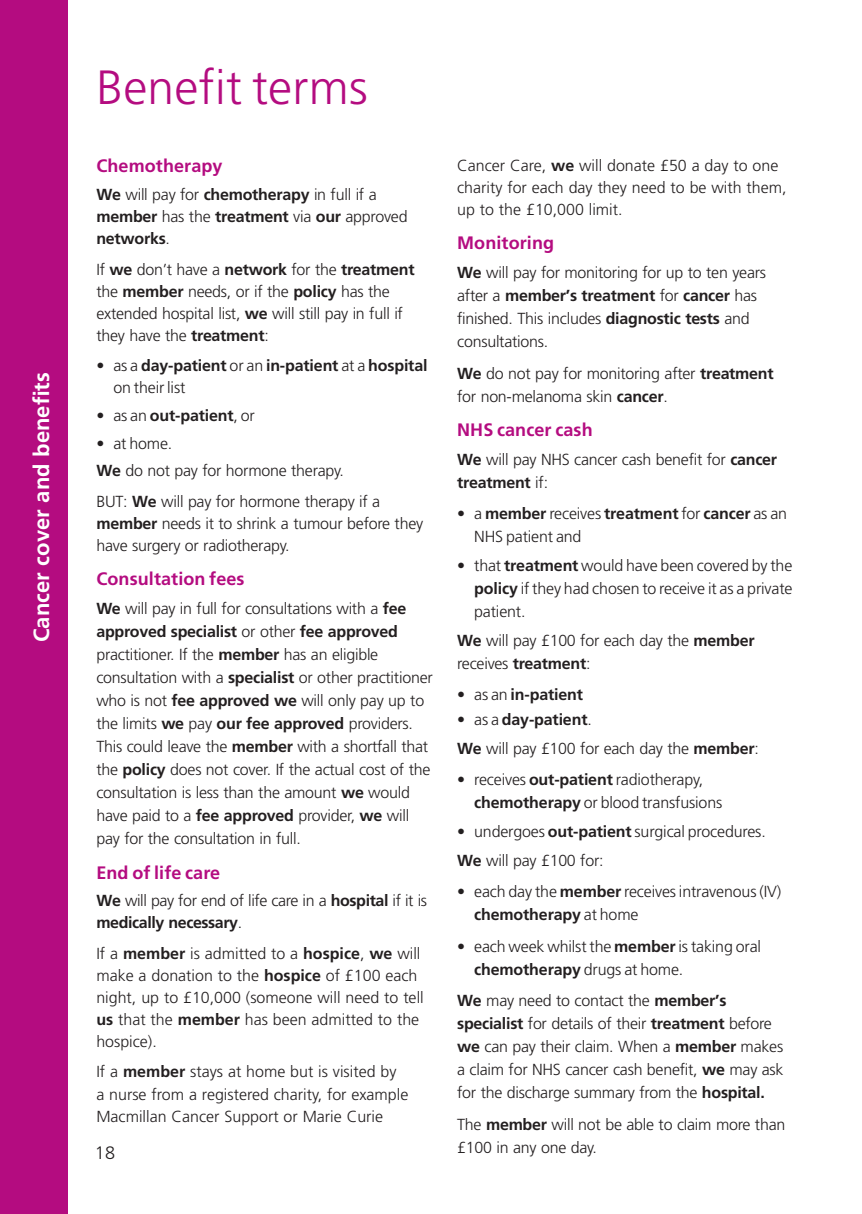
<style>
.page{position:relative;width:862px;height:1214px;background:#fff}
.page>*{position:absolute;margin:0;border:0;box-sizing:border-box;transform-origin:0 0}
.t1{font:300 48px "Frutiger LT Std";letter-spacing:.005em;color:#b40c80}
.t2{font:700 22px "Frutiger LT Std";color:#fff}
.t3{font:700 18px "Frutiger LT Std";letter-spacing:.005em;color:#b40c80}
.t4{font:300 18px "Frutiger LT Std";color:#231f20}
.t5{font:300 16px/23px "Frutiger LT Std";letter-spacing:-.015em;color:#231f20}
.t6{font:700 16px/22px "Frutiger LT Std";letter-spacing:-.01em;color:#231f20}
.s1{font-weight:300}
.s2{font-weight:700}
</style>
<div class="page">
<div style="left:0;top:0;width:68px;height:1213px;background:#b40c80"></div>
<h2 class="t2" style="left:29px;top:642px;width:271px;rotate:-90deg">Cancer cover and benefits</h2>
<h1 class="t1" style="left:96px;top:60px;width:273px">Benefit terms</h1>
<p class="t3" style="left:96px;top:155px;width:128px">Chemotherapy</p>
<p class="t6" style="left:96px;top:183px;width:313px">We <span class="s1">will pay for</span> chemotherapy <span class="s1">in full if a </span>member <span class="s1">has the</span> treatment <span class="s1">via</span> our <span class="s1">approved </span>networks<span class="s1">.</span></p>
<p class="t5" style="left:96px;top:258px;width:320px;line-height:22px">If <span class="s2">we</span> don’t have a <span class="s2">network</span> for the <span class="s2">treatment </span>the <span class="s2">member</span> needs, or if the <span class="s2">policy</span> has the extended hospital list, <span class="s2">we</span> will still pay in full if they have the <span class="s2">treatment</span>:</p>
<p class="t6" style="left:113px;top:354px;width:316px;text-indent:-17px"><span class="s1">• as a</span> day-patient <span class="s1">or an</span> in-patient <span class="s1">at a</span> hospital <span class="s1">on their list</span></p>
<p class="t6" style="left:96px;top:404px;width:160px"><span class="s1">• as an</span> out-patient<span class="s1">, or</span></p>
<p class="t5" style="left:96px;top:429px;width:249px;line-height:27.6px">• at home.<br><span class="s2">We</span> do not pay for hormone therapy.</p>
<p class="t5" style="left:96px;top:490px;width:328px;line-height:22px">BUT: <span class="s2">We</span> will pay for hormone therapy if a <span class="s2">member</span> needs it to shrink a tumour before they have surgery or radiotherapy.</p>
<p class="t3" style="left:96px;top:568px;width:150px">Consultation fees</p>
<p class="t5" style="left:96px;top:597px;width:338px"><span class="s2">We</span> will pay in full for consultations with a <span class="s2">fee approved specialist</span> or other <span class="s2">fee approved </span>practitioner. If the <span class="s2">member</span> has an eligible consultation with a <span class="s2">specialist</span> or other practitioner who is not <span class="s2">fee approved we</span> will only pay up to the limits <span class="s2">we</span> pay <span class="s2">our fee approved</span> providers.<br>This could leave the <span class="s2">member</span> with a shortfall that the <span class="s2">policy</span> does not cover. If the actual cost of the consultation is less than the amount <span class="s2">we</span> would have paid to a <span class="s2">fee approved</span> provider, <span class="s2">we</span> will pay for the consultation in full.</p>
<p class="t3" style="left:96px;top:861px;width:125px">End of life care</p>
<p class="t5" style="left:96px;top:889px;width:332px;line-height:22px"><span class="s2">We</span> will pay for end of life care in a <span class="s2">hospital</span> if it is <span class="s2">medically necessary</span>.</p>
<p class="t5" style="left:96px;top:942px;width:329px;line-height:22px">If a <span class="s2">member</span> is admitted to a <span class="s2">hospice</span>, <span class="s2">we</span> will make a donation to the <span class="s2">hospice</span> of £100 each night, up to £10,000 (someone will need to tell <span class="s2">us</span> that the <span class="s2">member</span> has been admitted to the hospice).</p>
<p class="t5" style="left:96px;top:1061px;width:313px;line-height:22px">If a <span class="s2">member</span> stays at home but is visited by a nurse from a registered charity, for example<br>Macmillan Cancer Support or Marie Curie</p>
<p class="t4" style="left:95px;top:1142px;width:22px">18</p>
<p class="t5" style="left:457px;top:154px;width:331px;line-height:22px">Cancer Care, <span class="s2">we</span> will donate £50 a day to one charity for each day they need to be with them, up to the £10,000 limit.</p>
<p class="t3" style="left:457px;top:232px;width:98px">Monitoring</p>
<p class="t5" style="left:457px;top:261px;width:310px"><span class="s2">We</span> will pay for monitoring for up to ten years after a <span class="s2">member’s treatment</span> for <span class="s2">cancer</span> has finished. This includes <span class="s2">diagnostic tests</span> and consultations.</p>
<p class="t5" style="left:457px;top:362px;width:318px"><span class="s2">We</span> do not pay for monitoring after <span class="s2">treatment </span>for non-melanoma skin <span class="s2">cancer</span>.</p>
<p class="t3" style="left:457px;top:419px;width:137px">NHS cancer cash</p>
<p class="t5" style="left:457px;top:448px;width:321px"><span class="s2">We</span> will pay NHS cancer cash benefit for <span class="s2">cancer treatment</span> if:</p>
<p class="t5" style="left:474px;top:502px;width:314px;text-indent:-17px">• a <span class="s2">member</span> receives <span class="s2">treatment</span> for <span class="s2">cancer</span> as an<br>NHS patient and</p>
<p class="t5" style="left:474px;top:554px;width:320px;text-align:justify;text-indent:-17px">• that <span class="s2">treatment</span> would have been covered by the <span class="s2">policy</span> if they had chosen to receive it as a private patient.</p>
<p class="t5" style="left:457px;top:629px;width:299px"><span class="s2">We</span> will pay £100 for each day the <span class="s2">member </span>receives <span class="s2">treatment</span>:</p>
<p class="t6" style="left:457px;top:683px;width:127px"><span class="s1">• as an</span> in-patient</p>
<p class="t5" style="left:457px;top:705px;width:303px;line-height:28.6px">• as a <span class="s2">day-patient</span>.<br><span class="s2">We</span> will pay £100 for each day the <span class="s2">member</span>:</p>
<p class="t5" style="left:474px;top:768px;width:250px;text-indent:-17px">• receives <span class="s2">out-patient</span> radiotherapy, <span class="s2">chemotherapy</span> or blood transfusions</p>
<p class="t5" style="left:457px;top:817px;width:310px;line-height:28.6px">• undergoes <span class="s2">out-patient</span> surgical procedures.<br><span class="s2">We</span> will pay £100 for:</p>
<p class="t5" style="left:474px;top:880px;width:308px;text-indent:-17px">• each day the <span class="s2">member</span> receives intravenous (IV) <span class="s2">chemotherapy</span> at home</p>
<p class="t5" style="left:474px;top:934px;width:288px;text-indent:-17px">• each week whilst the <span class="s2">member</span> is taking oral <span class="s2">chemotherapy</span> drugs at home.</p>
<p class="t5" style="left:457px;top:989px;width:328px"><span class="s2">We</span> may need to contact the <span class="s2">member’s specialist</span> for details of their <span class="s2">treatment</span> before <span class="s2">we</span> can pay their claim. When a <span class="s2">member</span> makes a claim for NHS cancer cash benefit, <span class="s2">we</span> may ask for the discharge summary from the <span class="s2">hospital.</span></p>
<p class="t5" style="left:457px;top:1112px;width:330px">The <span class="s2">member</span> will not be able to claim more than £100 in any one day.</p>
</div>
